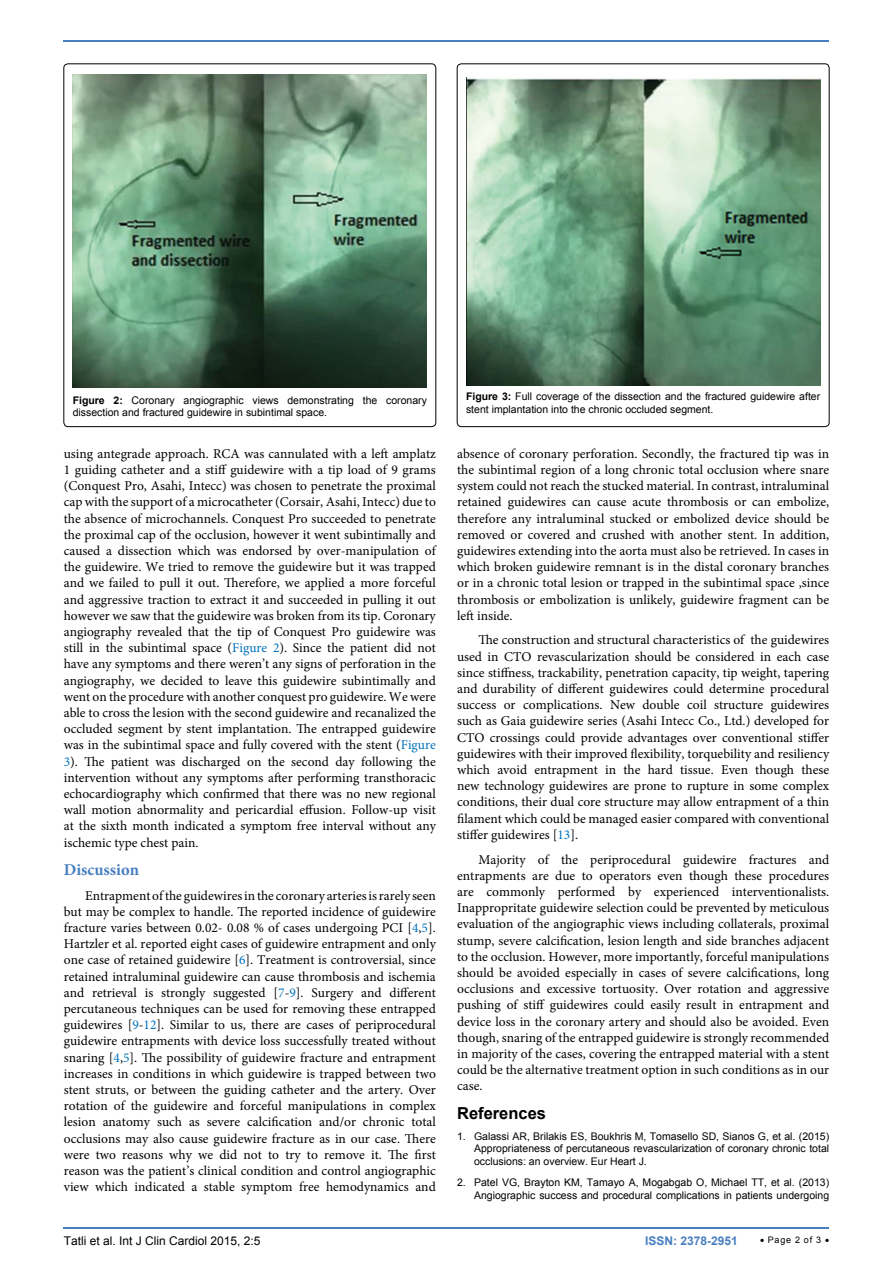
<style>
.page{position:relative;width:893px;height:1263px;background:#fff}
.page>*{position:absolute;margin:0;border:0;box-sizing:border-box;transform-origin:0 0}
.t1{font:700 16.5px "Minion Pro";color:#487ec0}
.t2{font:700 16.5px "Arial";color:#000}
.t3{font:13.5px/16.2px "Minion Pro";color:#000;text-align:justify}
.t4{font:12px "Arial";color:#000}
.t5{font:700 12px "Arial";color:#487ec0}
.t6{font:10.5px/12.6px "Arial";color:#000}
.t7{font:9px "Arial";letter-spacing:.08em;color:#000}
.s1{font-weight:700}
.s2{color:#0072bc}
</style>
<div class="page">
<hr style="left:64px;top:1227px;width:765px;height:2px;background:#487ec0">
<hr style="left:64px;top:40px;width:765px;height:2px;background:#487ec0">
<div style="left:64px;top:64px;width:372px;height:363px;border:1px solid #000;border-radius:4px"></div>
<img style="left:73px;top:74px;width:354px;height:313px">
<div style="left:457px;top:64px;width:372px;height:363px;border:1px solid #000;border-radius:4px"></div>
<img style="left:466px;top:78px;width:354px;height:308px">
<p class="t6" style="left:73px;top:394px;width:356px"><span class="s1">Figure 2:</span> Coronary angiographic views demonstrating the coronary dissection and fractured guidewire in subintimal space.</p>
<p class="t6" style="left:466px;top:390px;width:356px"><span class="s1">Figure 3:</span> Full coverage of the dissection and the fractured guidewire after stent implantation into the chronic occluded segment.</p>
<p class="t3" style="left:64px;top:445px;width:374px">using antegrade approach. RCA was cannulated with a left amplatz 1 guiding catheter and a stiff guidewire with a tip load of 9 grams (Conquest Pro, Asahi, Intecc) was chosen to penetrate the proximal cap with the support of a microcatheter (Corsair, Asahi, Intecc) due to the absence of microchannels. Conquest Pro succeeded to penetrate the proximal cap of the occlusion, however it went subintimally and caused a dissection which was endorsed by over-manipulation of the guidewire. We tried to remove the guidewire but it was trapped and we failed to pull it out. Therefore, we applied a more forceful and aggressive traction to extract it and succeeded in pulling it out however we saw that the guidewire was broken from its tip. Coronary angiography revealed that the tip of Conquest Pro guidewire was still in the subintimal space (<span class="s2">Figure 2</span>). Since the patient did not have any symptoms and there weren’t any signs of perforation in the angiography, we decided to leave this guidewire subintimally and went on the procedure with another conquest pro guidewire. We were able to cross the lesion with the second guidewire and recanalized the occluded segment by stent implantation. The entrapped guidewire was in the subintimal space and fully covered with the stent (<span class="s2">Figure 3</span>). The patient was discharged on the second day following the intervention without any symptoms after performing transthoracic echocardiography which confirmed that there was no new regional wall motion abnormality and pericardial effusion. Follow-up visit at the sixth month indicated a symptom free interval without any ischemic type chest pain.</p>
<p class="t1" style="left:64px;top:858px;width:77px">Discussion</p>
<p class="t3" style="left:64px;top:887px;width:374px;text-indent:21px">Entrapment of the guidewires in the coronary arteries is rarely seen but may be complex to handle. The reported incidence of guidewire fracture varies between 0.02- 0.08 % of cases undergoing PCI [<span class="s2">4</span>,<span class="s2">5</span>].<br>Hartzler et al. reported eight cases of guidewire entrapment and only one case of retained guidewire [<span class="s2">6</span>]. Treatment is controversial, since retained intraluminal guidewire can cause thrombosis and ischemia and retrieval is strongly suggested [<span class="s2">7</span>-<span class="s2">9</span>]. Surgery and different percutaneous techniques can be used for removing these entrapped guidewires [<span class="s2">9</span>-<span class="s2">12</span>]. Similar to us, there are cases of periprocedural guidewire entrapments with device loss successfully treated without snaring [<span class="s2">4</span>,<span class="s2">5</span>]. The possibility of guidewire fracture and entrapment increases in conditions in which guidewire is trapped between two stent struts, or between the guiding catheter and the artery. Over rotation of the guidewire and forceful manipulations in complex lesion anatomy such as severe calcification and/or chronic total occlusions may also cause guidewire fracture as in our case. There were two reasons why we did not to try to remove it. The first reason was the patient’s clinical condition and control angiographic view which indicated a stable symptom free hemodynamics and</p>
<p class="t3" style="left:457px;top:445px;width:374px">absence of coronary perforation. Secondly, the fractured tip was in the subintimal region of a long chronic total occlusion where snare system could not reach the stucked material. In contrast, intraluminal retained guidewires can cause acute thrombosis or can embolize, therefore any intraluminal stucked or embolized device should be removed or covered and crushed with another stent. In addition, guidewires extending into the aorta must also be retrieved. In cases in which broken guidewire remnant is in the distal coronary branches or in a chronic total lesion or trapped in the subintimal space ,since thrombosis or embolization is unlikely, guidewire fragment can be left inside.</p>
<p class="t3" style="left:457px;top:632px;width:374px;text-indent:21px">The construction and structural characteristics of the guidewires used in CTO revascularization should be considered in each case since stiffness, trackability, penetration capacity, tip weight, tapering and durability of different guidewires could determine procedural success or complications. New double coil structure guidewires such as Gaia guidewire series (Asahi Intecc Co., Ltd.) developed for CTO crossings could provide advantages over conventional stiffer guidewires with their improved flexibility, torquebility and resiliency which avoid entrapment in the hard tissue. Even though these new technology guidewires are prone to rupture in some complex conditions, their dual core structure may allow entrapment of a thin filament which could be managed easier compared with conventional stiffer guidewires [<span class="s2">13</span>].</p>
<p class="t3" style="left:457px;top:851px;width:374px;text-indent:21px">Majority of the periprocedural guidewire fractures and entrapments are due to operators even though these procedures are commonly performed by experienced interventionalists.<br>Inappropritate guidewire selection could be prevented by meticulous evaluation of the angiographic views including collaterals, proximal stump, severe calcification, lesion length and side branches adjacent to the occlusion. However, more importantly, forceful manipulations should be avoided especially in cases of severe calcifications, long occlusions and excessive tortuosity. Over rotation and aggressive pushing of stiff guidewires could easily result in entrapment and device loss in the coronary artery and should also be avoided. Even though, snaring of the entrapped guidewire is strongly recommended in majority of the cases, covering the entrapped material with a stent could be the alternative treatment option in such conditions as in our case.</p>
<p class="t2" style="left:457px;top:1101px;width:90px">References</p>
<p class="t6" style="left:474px;top:1130px;width:357px;text-align:justify;text-indent:-17px">1. Galassi AR, Brilakis ES, Boukhris M, Tomasello SD, Sianos G, et al. (2015)<br>Appropriateness of percutaneous revascularization of coronary chronic total occlusions: an overview. Eur Heart J.</p>
<p class="t6" style="left:457px;top:1176px;width:374px;text-align:right">2. Patel VG, Brayton KM, Tamayo A, Mogabgab O, Michael TT, et al. (2013)<br>Angiographic success and procedural complications in patients undergoing</p>
<p class="t4" style="left:64px;top:1233px;width:198px">Tatli et al. Int J Clin Cardiol 2015, 2:5</p>
<p class="t5" style="left:645px;top:1233px;width:94px">ISSN: 2378-2951</p>
<p class="t7" style="left:760px;top:1234px;width:71px">• Page 2 of 3 •</p>
</div>
